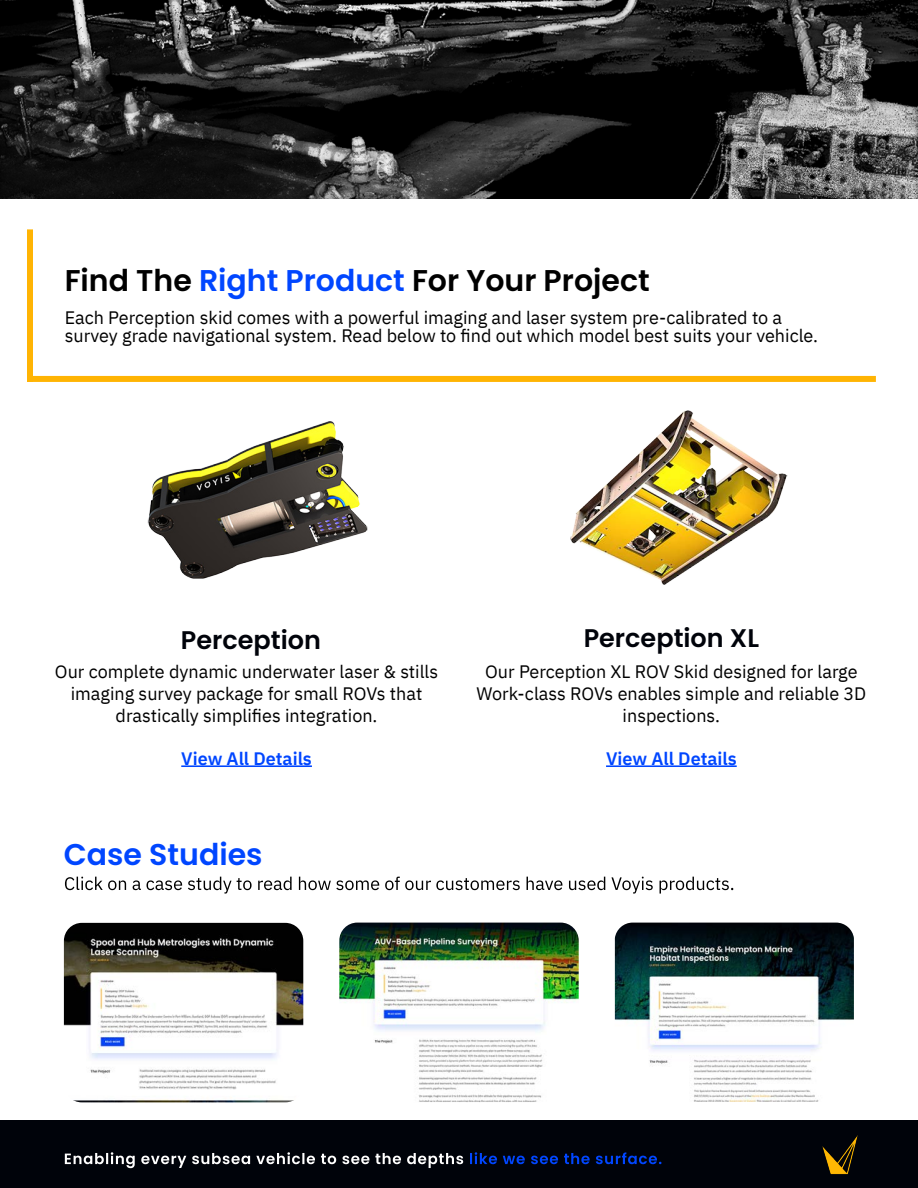
<style>
.page{position:relative;width:918px;height:1188px;background:#fff}
.page>*{position:absolute;margin:0;border:0;box-sizing:border-box;transform-origin:0 0}
.t1{font:600 30px "Poppins";color:#000}
.t2{font:600 30px "Poppins";color:#0046ff}
.t3{font:600 25.5px "Poppins";color:#00030a}
.t4{font:18px/21.6px "IBM Plex Sans";color:#000;text-align:center}
.t5{font:600 18px "IBM Plex Sans";color:#0046ff}
.s1{color:#0046ff}
</style>
<div class="page">
<div style="left:0;top:1120px;width:918px;height:68px;background:#00030a"></div>
<img style="left:822px;top:1135px;width:36px;height:40px">
<svg style="left:470px;top:1152px;width:192px;height:12px"></svg>
<svg style="left:65px;top:1152px;width:398px;height:16px"></svg>
<hr style="left:606px;top:765px;width:131px;height:2px;background:#0046ff">
<hr style="left:181px;top:765px;width:131px;height:2px;background:#0046ff">
<img style="left:0;top:0;width:918px;height:199px">
<img style="left:147px;top:421px;width:221px;height:158px">
<div style="left:27px;top:376px;width:849px;height:6px;background:#ffb403"></div>
<div style="left:27px;top:229px;width:6px;height:153px;background:#ffb403"></div>
<img style="left:64px;top:923px;width:239px;height:179px">
<img style="left:339px;top:923px;width:240px;height:179px">
<img style="left:615px;top:923px;width:239px;height:179px">
<svg style="left:65px;top:877px;width:668px;height:17px"></svg>
<img style="left:570px;top:410px;width:218px;height:175px">
<p class="t1" style="left:65px;top:263px;width:587px">Find The <span class="s1">Right Product</span> For Your Project</p>
<p class="t4" style="left:65px;top:307px;width:755px;line-height:18px;text-align:left">Each Perception skid comes with a powerful imaging and laser system pre-calibrated to a survey grade navigational system. Read below to find out which model best suits your vehicle.</p>
<p class="t3" style="left:181px;top:625px;width:142px">Perception</p>
<p class="t4" style="left:55px;top:660px;width:385px">Our complete dynamic underwater laser &amp; stills imaging survey package for small ROVs that drastically simplifies integration.</p>
<p class="t5" style="left:181px;top:744px;width:132px">View All Details</p>
<p class="t2" style="left:64px;top:837px;width:200px">Case Studies</p>
<p class="t3" style="left:584px;top:624px;width:177px">Perception XL</p>
<p class="t4" style="left:476px;top:660px;width:391px">Our Perception XL ROV Skid designed for large<br>Work-class ROVs enables simple and reliable 3D inspections.</p>
<p class="t5" style="left:606px;top:744px;width:132px">View All Details</p>
</div>
